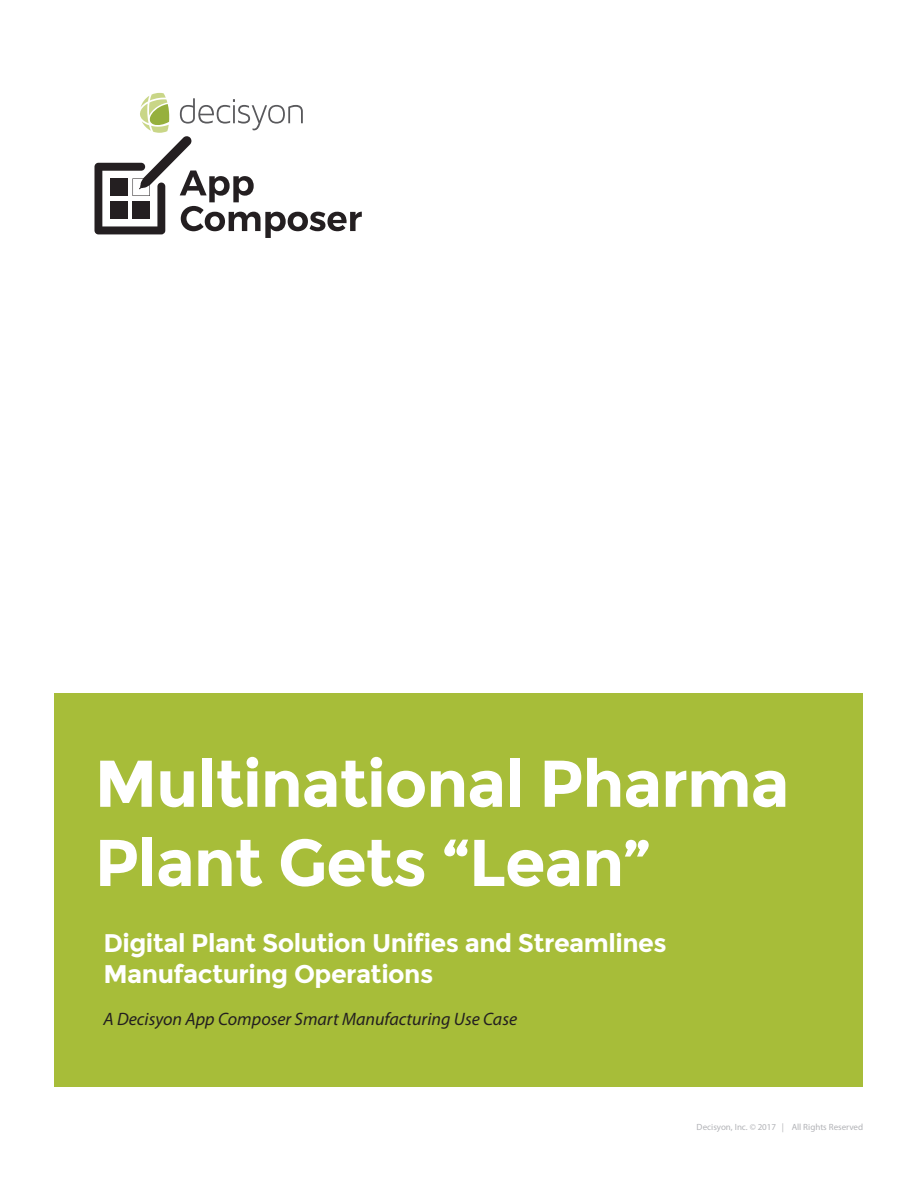
<style>
.page{position:relative;width:918px;height:1188px;background:#fff}
.page>*{position:absolute;margin:0;border:0;box-sizing:border-box;transform-origin:0 0}
.t1{font:700 66px/79.2px "Montserrat";letter-spacing:-.02em;color:#fff}
.t2{font:700 25.5px/30.6px "Montserrat";letter-spacing:-.02em;color:#fff}
.t3{font:italic 18px "Myriad Pro";color:#231f20}
.Body{font:9px "Myriad Pro";color:#b2b3b7}
</style>
<div class="page">
<div style="left:55px;top:693px;width:808px;height:393px;background:#a7bd39"></div>
<svg style="left:94px;top:93px;width:268px;height:145px"></svg>
<p class="t1" style="left:94px;top:744px;width:697px">Multinational Pharma<br>Plant Gets “Lean”</p>
<p class="t2" style="left:104px;top:928px;width:565px">Digital Plant Solution Unifies and Streamlines<br>Manufacturing Operations</p>
<p class="t3" style="left:104px;top:1007px;width:415px">A Decisyon App Composer Smart Manufacturing Use Case</p>
<p class="Body" style="left:697px;top:1121px;width:168px">Decisyon, Inc. © 2017 | All Rights Reserved</p>
</div>
